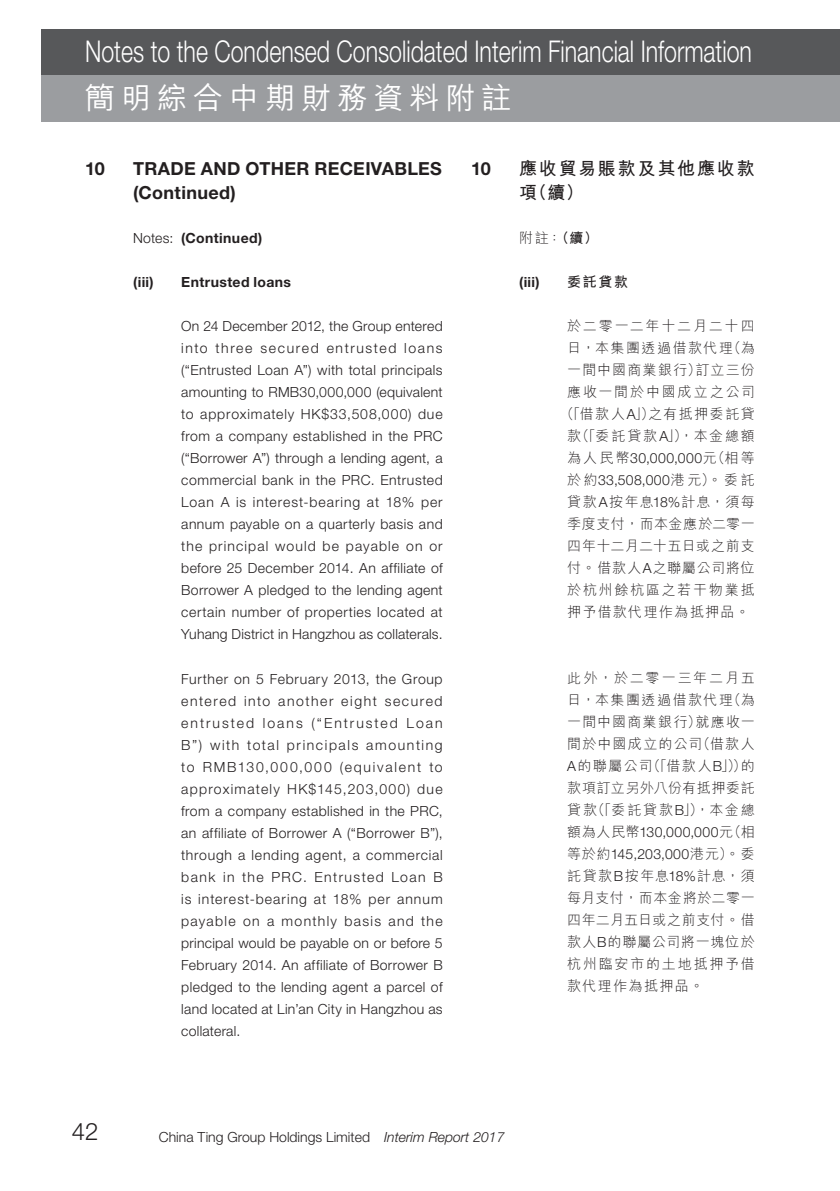
<style>
.page{position:relative;width:840px;height:1191px;background:#fff}
.page>*{position:absolute;margin:0;border:0;box-sizing:border-box;transform-origin:0 0}
.t1{font:300 30px "Helvetica Neue LT Std";color:#fff;scale:.77 1}
.t2{font:500 30px "M Hei HK";letter-spacing:.2em;color:#fff}
.t3{font:300 24px "Helvetica Neue LT Std";color:#231f20}
._03_H1{font:700 18px/24px "Helvetica Neue LT Std";letter-spacing:.015em;color:#231f20}
._03_H1-2{font:700 18px/24px "M Hei HK";letter-spacing:.105em;color:#231f20}
._27_____P4__Note{font:300 14px/22px "Helvetica Neue LT Std";letter-spacing:.015em;color:#231f20;text-align:justify}
._27_____P4__Note-2{font:300 14px/22px "M Hei HK";letter-spacing:.09em;color:#231f20;text-align:center}
._18___H2__Note{font:700 14px "Helvetica Neue LT Std";letter-spacing:.025em;color:#231f20}
._22____IN2__Note{font:700 14px "Helvetica Neue LT Std";letter-spacing:.025em;color:#231f20}
._22____IN2__Note-2{font:300 14px "M Hei HK";color:#231f20}
._18___H2__Note-2{font:700 14px "M Hei HK";color:#231f20}
.s1{font-weight:300}
.s2{font-weight:700}
.s3{font-family:"Helvetica Neue LT Std"}
.s4{font-style:italic}
</style>
<div class="page">
<div style="left:42px;top:29px;width:797px;height:47px;background:#57585a"></div>
<div style="left:42px;top:75px;width:797px;height:47px;background:#9b9da0"></div>
<h1 class="t1" style="left:85px;top:33px;width:867px">Notes to the Condensed Consolidated Interim Financial Information</h1>
<h1 class="t2" style="left:85px;top:76px;width:427px">簡明綜合中期財務資料附註</h1>
<p class="_03_H1" style="left:85px;top:156px;width:21px">10</p>
<p class="_03_H1" style="left:133px;top:156px;width:310px">TRADE AND OTHER RECEIVABLES (Continued)</p>
<p class="_22____IN2__Note" style="left:133px;top:230px;width:130px"><span class="s1">Notes:</span> (Continued)</p>
<p class="_18___H2__Note" style="left:133px;top:274px;width:22px">(iii)</p>
<p class="_18___H2__Note" style="left:181px;top:274px;width:111px">Entrusted loans</p>
<p class="_27_____P4__Note" style="left:181px;top:315px;width:263px">On 24 December 2012, the Group entered into three secured entrusted loans (“Entrusted Loan A”) with total principals amounting to RMB30,000,000 (equivalent to approximately HK$33,508,000) due from a company established in the PRC (“Borrower A”) through a lending agent, a commercial bank in the PRC. Entrusted Loan A is interest-bearing at 18% per annum payable on a quarterly basis and the principal would be payable on or before 25 December 2014. An affiliate of Borrower A pledged to the lending agent certain number of properties located at Yuhang District in Hangzhou as collaterals.</p>
<p class="_27_____P4__Note" style="left:181px;top:667px;width:263px">Further on 5 February 2013, the Group entered into another eight secured entrusted loans (“Entrusted Loan B”) with total principals amounting to RMB130,000,000 (equivalent to approximately HK$145,203,000) due from a company established in the PRC, an affiliate of Borrower A (“Borrower B”), through a lending agent, a commercial bank in the PRC. Entrusted Loan B is interest-bearing at 18% per annum payable on a monthly basis and the principal would be payable on or before 5<br>February 2014. An affiliate of Borrower B pledged to the lending agent a parcel of land located at Lin’an City in Hangzhou as collateral.</p>
<p class="_03_H1" style="left:471px;top:156px;width:21px">10</p>
<p class="_03_H1-2" style="left:519px;top:155px;width:237px">應收貿易賬款及其他應收款項（續）</p>
<p class="_22____IN2__Note-2" style="left:519px;top:228px;width:80px">附註：<span class="s2">（續）</span></p>
<p class="_18___H2__Note" style="left:519px;top:273px;width:22px">(iii)</p>
<p class="_18___H2__Note-2" style="left:567px;top:272px;width:62px">委託貸款</p>
<p class="_27_____P4__Note-2" style="left:560px;top:314px;width:196px">於二零一二年十二月二十四日，本集團透過借款代理（為一間中國商業銀行）訂立三份應收一間於中國成立之公司（「借款人<span class="s3">A</span>」）之有抵押委託貸款（「委託貸款<span class="s3">A</span>」），本金總額為人民幣<span class="s3">30,000,000</span>元（相等於約<span class="s3">33,508,000</span>港元）。委託貸款<span class="s3">A</span>按年息<span class="s3">18%</span>計息，須每季度支付，而本金應於二零一四年十二月二十五日或之前支付。借款人<span class="s3">A</span>之聯屬公司將位於杭州餘杭區之若干物業抵押予借款代理作為抵押品。</p>
<p class="_27_____P4__Note-2" style="left:567px;top:666px;width:189px;text-align:justify">此外，於二零一三年二月五日，本集團透過借款代理（為一間中國商業銀行）就應收一間於中國成立的公司（借款人<span class="s3">A</span>的聯屬公司（「借款人<span class="s3">B</span>」））的款項訂立另外八份有抵押委託貸款（「委託貸款<span class="s3">B</span>」），本金總額為人民幣<span class="s3">130,000,000</span>元（相等於約<span class="s3">145,203,000</span>港元）。委託貸款<span class="s3">B</span>按年息<span class="s3">18%</span>計息，須每月支付，而本金將於二零一四年二月五日或之前支付。借款人<span class="s3">B</span>的聯屬公司將一塊位於杭州臨安市的土地抵押予借款代理作為抵押品。</p>
<h2 class="t3" style="left:72px;top:1116px;width:28px">42</h2>
<p class="_27_____P4__Note" style="left:159px;top:1125px;width:347px">China Ting Group Holdings Limited <span class="s4">Interim Report 2017</span></p>
</div>
